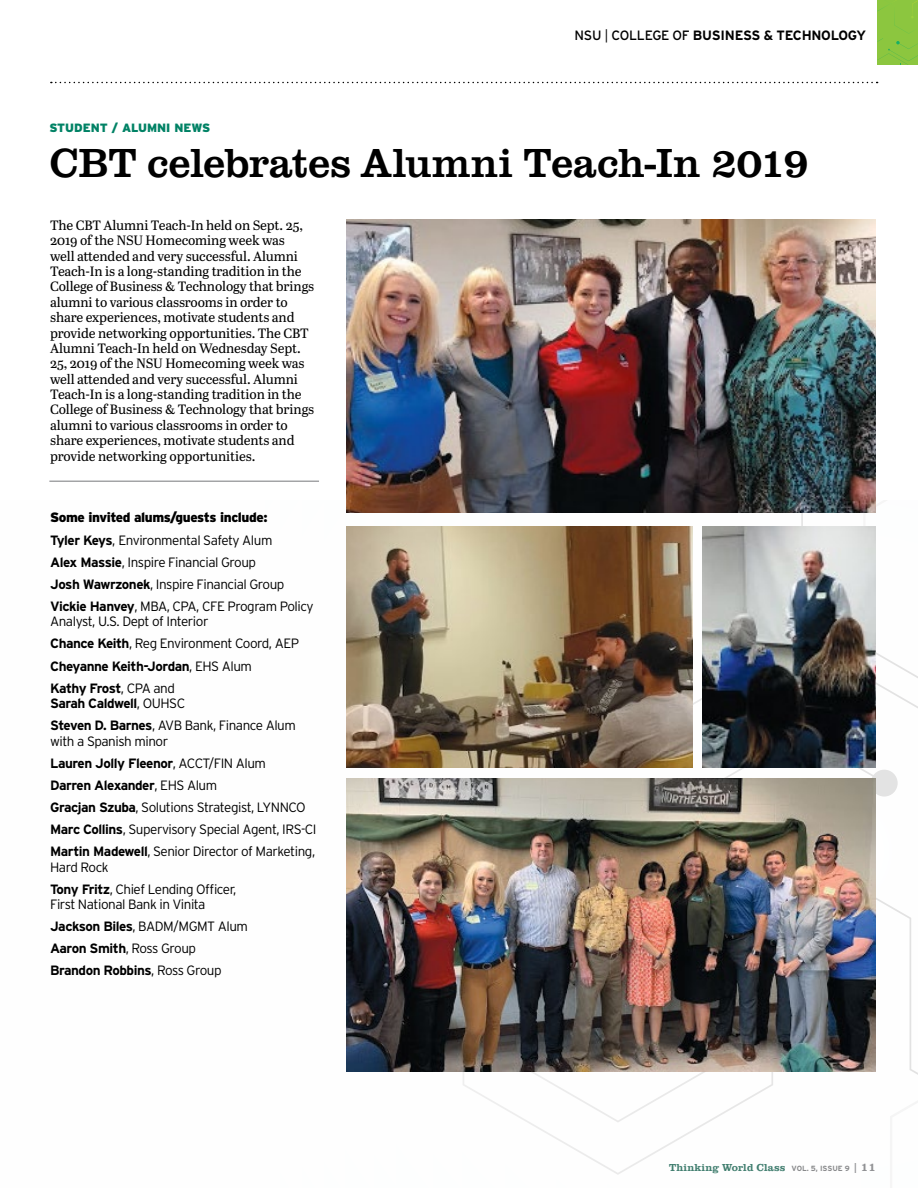
<style>
.page{position:relative;width:918px;height:1188px;background:#fff}
.page>*{position:absolute;margin:0;border:0;box-sizing:border-box;transform-origin:0 0}
.H2_News_article{font:42px "Clarendon URW";letter-spacing:-.015em;color:#000}
.news_body_copy{font:13.5px/15.3px "Abril Text";letter-spacing:-.01em;color:#000}
.news_body_copy-2{font:300 13.5px/15.3px "Interstate";letter-spacing:-.035em;color:#000}
.news_body_copy-3{font:700 13.5px/15.3px "Interstate";letter-spacing:-.035em;color:#000}
.H3_Teach-in_subhead{font:900 13.5px "Interstate";letter-spacing:-.03em;color:#000}
.H2_News_article-2{font:900 12px "Interstate";color:#008265}
.t1{font:500 10.5px "Clarendon URW";letter-spacing:.015em;color:#045541}
.s1{font-weight:400}
.s2{font-weight:300}
.s3{font-weight:700}
.s4{font-family:"Interstate";font-weight:700;font-size:7.5px;color:#636466}
.s5{font-weight:300;font-size:12px;color:#6d6e71}
.s6{font-size:12px;color:#6d6e71}
</style>
<div class="page">
<img style="left:347px;top:219px;width:529px;height:294px">
<img style="left:347px;top:526px;width:345px;height:242px">
<img style="left:702px;top:526px;width:174px;height:242px">
<img style="left:347px;top:779px;width:529px;height:292px">
<div style="left:877px;top:0;width:40px;height:65px;background:#8cc63f"></div>
<hr style="left:917px;top:0;width:1px;height:65px;background:#8cc63f">
<svg style="left:51px;top:82px;width:827px;height:1px"></svg>
<hr style="left:49px;top:481px;width:270px;height:1px;background:#77787b">
<p class="news_body_copy-3" style="left:575px;top:27px;width:293px"><span class="s1">NSU</span> <span class="s2">|</span> <span class="s1">COLLEGE OF</span> BUSINESS &amp; TECHNOLOGY</p>
<h2 class="H2_News_article-2" style="left:49px;top:121px;width:162px">STUDENT / ALUMNI NEWS</h2>
<h2 class="H2_News_article" style="left:49px;top:132px;width:761px">CBT celebrates Alumni Teach-In 2019</h2>
<p class="news_body_copy" style="left:50px;top:217px;width:266px">The CBT Alumni Teach-In held on Sept. 25, 2019 of the NSU Homecoming week was<br>well attended and very successful. Alumni Teach-In is a long-standing tradition in the College of Business &amp; Technology that brings alumni to various classrooms in order to share experiences, motivate students and provide networking opportunities. The CBT Alumni Teach-In held on Wednesday Sept.<br>25, 2019 of the NSU Homecoming week was well attended and very successful. Alumni Teach-In is a long-standing tradition in the College of Business &amp; Technology that brings alumni to various classrooms in order to share experiences, motivate students and provide networking opportunities.</p>
<h3 class="H3_Teach-in_subhead" style="left:50px;top:510px;width:219px">Some invited alums/guests include:</h3>
<p class="news_body_copy-2" style="left:50px;top:532px;width:224px"><span class="s3">Tyler Keys</span>, Environmental Safety Alum</p>
<p class="news_body_copy-2" style="left:50px;top:554px;width:208px"><span class="s3">Alex Massie</span>, Inspire Financial Group</p>
<p class="news_body_copy-2" style="left:50px;top:576px;width:236px"><span class="s3">Josh Wawrzonek</span>, Inspire Financial Group</p>
<p class="news_body_copy-2" style="left:50px;top:598px;width:265px"><span class="s3">Vickie Hanvey</span>, MBA, CPA, CFE Program Policy<br>Analyst, U.S. Dept of Interior</p>
<p class="news_body_copy-2" style="left:50px;top:636px;width:251px"><span class="s3">Chance Keith</span>, Reg Environment Coord, AEP</p>
<p class="news_body_copy-3" style="left:50px;top:658px;width:203px">Cheyanne Keith-Jordan<span class="s2">, EHS Alum</span></p>
<p class="news_body_copy-3" style="left:50px;top:680px;width:137px">Kathy Frost<span class="s2">, CPA and<br></span>Sarah Caldwell<span class="s2">, OUHSC</span></p>
<p class="news_body_copy-2" style="left:50px;top:718px;width:247px"><span class="s3">Steven D. Barnes</span>, AVB Bank, Finance Alum with a Spanish minor</p>
<p class="news_body_copy-3" style="left:50px;top:755px;width:217px">Lauren Jolly Fleenor<span class="s2">, ACCT/FIN Alum</span></p>
<p class="news_body_copy-3" style="left:50px;top:777px;width:169px">Darren Alexander<span class="s2">, EHS Alum</span></p>
<p class="news_body_copy-2" style="left:50px;top:799px;width:257px"><span class="s3">Gracjan Szuba</span>, Solutions Strategist, LYNNCO</p>
<p class="news_body_copy-2" style="left:50px;top:822px;width:268px"><span class="s3">Marc Collins</span>, Supervisory Special Agent, IRS-CI</p>
<p class="news_body_copy-2" style="left:50px;top:844px;width:267px"><span class="s3">Martin Madewell</span>, Senior Director of Marketing,<br>Hard Rock</p>
<p class="news_body_copy-2" style="left:50px;top:881px;width:188px"><span class="s3">Tony Fritz</span>, Chief Lending Officer,<br>First National Bank in Vinita</p>
<p class="news_body_copy-2" style="left:50px;top:919px;width:199px"><span class="s3">Jackson Biles</span>, BADM/MGMT Alum</p>
<p class="news_body_copy-3" style="left:50px;top:941px;width:148px">Aaron Smith<span class="s2">, Ross Group</span></p>
<p class="news_body_copy-3" style="left:50px;top:963px;width:173px">Brandon Robbins<span class="s2">, Ross Group</span></p>
<p class="t1" style="left:669px;top:1159px;width:208px">Thinking World Class <span class="s4">VOL. 5, ISSUE 9</span> <span class="s5">|</span> <span class="s6">11</span></p>
</div>
